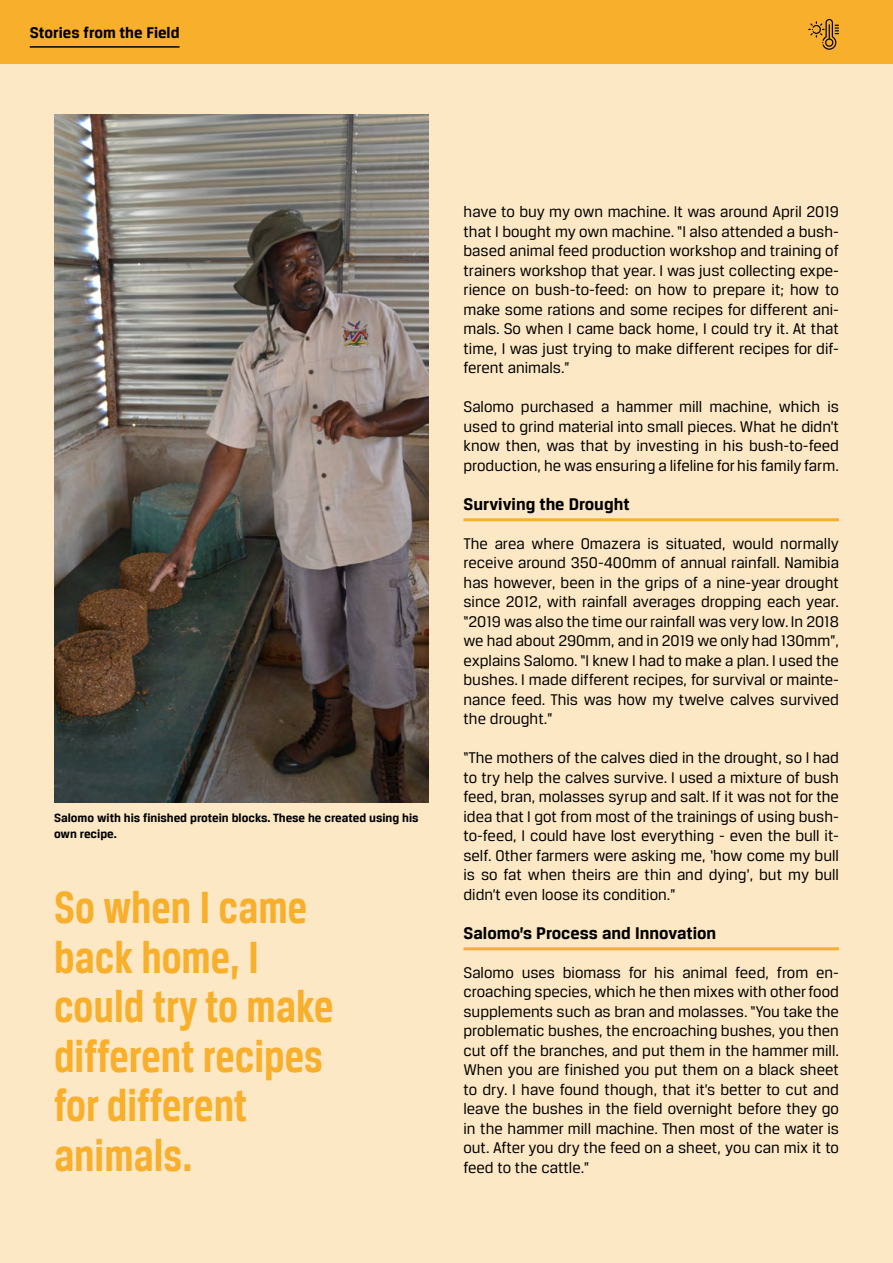
<style>
.page{position:relative;width:893px;height:1263px;background:#fde8c5}
.page>*{position:absolute;margin:0;border:0;box-sizing:border-box;transform-origin:0 0}
.Quote-norm{font:700 48px/49.5px "Breuer Condensed";color:#f7af2c}
.Zwü-Norm{font:700 18px "Breuer Text";color:#000}
.text-Norm{font:16.5px/19.5px "Breuer Text";color:#000;text-align:justify}
.Title-Head{font:700 16.5px "Breuer Text";color:#000}
.t1{font:700 12.75px/16.5px "Breuer Text";color:#000}
</style>
<div class="page">
<div style="left:0;top:0;width:893px;height:64px;background:#f7af2c"></div>
<img style="left:54px;top:115px;width:375px;height:687px">
<hr style="left:463px;top:518px;width:376px;height:3px;background:#f7af2c">
<hr style="left:463px;top:947px;width:376px;height:3px;background:#f7af2c">
<svg style="left:808px;top:19px;width:31px;height:31px"></svg>
<hr style="left:30px;top:46px;width:150px;height:2px;background:#000">
<p class="Title-Head" style="left:30px;top:23px;width:151px">Stories from the Field</p>
<p class="t1" style="left:54px;top:809px;width:366px">Salomo with his finished protein blocks. These he created using his own recipe.</p>
<p class="Quote-norm" style="left:54px;top:883px;width:281px">So when I came back home, I could try to make different recipes for different animals.</p>
<p class="text-Norm" style="left:463px;top:202px;width:377px">have to buy my own machine. It was around April 2019 that I bought my own machine. “I also attended a bush&shy;based animal feed production workshop and training of trainers workshop that year. I was just collecting expe&shy;rience on bush-to-feed: on how to prepare it; how to make some rations and some recipes for different ani&shy;mals. So when I came back home, I could try it. At that time, I was just trying to make different recipes for dif&shy;ferent animals.”</p>
<p class="text-Norm" style="left:463px;top:397px;width:377px">Salomo purchased a hammer mill machine, which is used to grind material into small pieces. What he didn’t know then, was that by investing in his bush-to-feed production, he was ensuring a lifeline for his family farm.</p>
<p class="Zwü-Norm" style="left:463px;top:494px;width:168px">Surviving the Drought</p>
<p class="text-Norm" style="left:463px;top:533px;width:377px">The area where Omazera is situated, would normally receive around 350-400mm of annual rainfall. Namibia has however, been in the grips of a nine-year drought since 2012, with rainfall averages dropping each year. “2019 was also the time our rainfall was very low. In 2018 we had about 290mm, and in 2019 we only had 130mm”, explains Salomo. “I knew I had to make a plan. I used the bushes. I made different recipes, for survival or mainte&shy;nance feed. This was how my twelve calves survived the drought.”</p>
<p class="text-Norm" style="left:463px;top:748px;width:377px">“The mothers of the calves died in the drought, so I had to try help the calves survive. I used a mixture of bush feed, bran, molasses syrup and salt. If it was not for the idea that I got from most of the trainings of using bush&shy;to-feed, I could have lost everything - even the bull it&shy;self. Other farmers were asking me, ‘how come my bull is so fat when theirs are thin and dying’, but my bull didn’t even loose its condition.”</p>
<p class="Zwü-Norm" style="left:463px;top:923px;width:254px">Salomo’s Process and Innovation</p>
<p class="text-Norm" style="left:463px;top:962px;width:377px">Salomo uses biomass for his animal feed, from en&shy;croaching species, which he then mixes with other food supplements such as bran and molasses. “You take the problematic bushes, the encroaching bushes, you then cut off the branches, and put them in the hammer mill.<br>When you are finished you put them on a black sheet to dry. I have found though, that it’s better to cut and leave the bushes in the field overnight before they go in the hammer mill machine. Then most of the water is out. After you dry the feed on a sheet, you can mix it to feed to the cattle.”</p>
</div>
